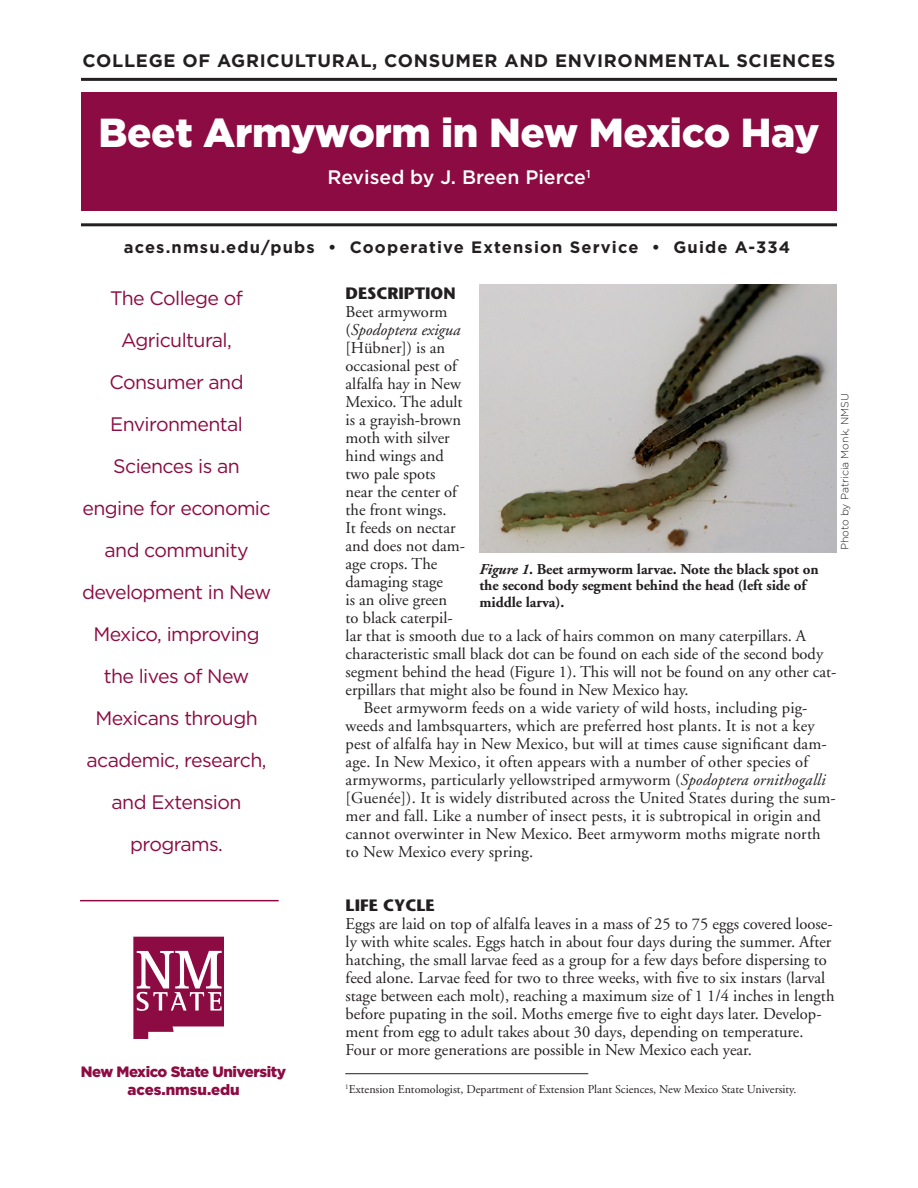
<style>
.page{position:relative;width:918px;height:1188px;background:#fff}
.page>*{position:absolute;margin:0;border:0;box-sizing:border-box;transform-origin:0 0}
.t1{font:900 40.5px "Gotham";letter-spacing:-.01em;color:#fff}
.Clause{font:19.5px/42px "Gotham";letter-spacing:-.03em;color:#8c0b42;text-align:center}
.t2{font:500 19.5px "Gotham";color:#fff}
.t3{font:700 18px "Gotham";letter-spacing:.04em;color:#231f20}
.A_Body_Text_11_12_no{font:16.5px/18px "Adobe Garamond";color:#231f20}
.A_Body_Text_11_12{font:16.5px/18px "Adobe Garamond";letter-spacing:.01em;color:#231f20}
.t4{font:700 16.5px "Gotham";letter-spacing:.07em;color:#231f20}
.A_Subtitle1_11_12_AL{font:700 16.5px "Stone Sans";color:#231f20}
.t5{font:700 15px/16.5px "Adobe Garamond";letter-spacing:-.005em;color:#231f20}
.t6{font:900 15px "Gotham";letter-spacing:-.03em;color:#8c0b42}
.t7{font:900 15px "Gotham";color:#8c0b42}
.Footnote{font:12px "Adobe Garamond";color:#231f20}
.Footnote-2{font:300 10.5px "Gotham";color:#231f20}
.s1{font-style:italic}
.s2{font-family:"Adobe Garamond Pro";font-style:italic}
</style>
<div class="page">
<hr style="left:345px;top:1073px;width:243px;height:1px;background:#231f20">
<hr style="left:81px;top:78px;width:756px;height:3px;background:#231f20">
<hr style="left:81px;top:223px;width:756px;height:3px;background:#231f20">
<div style="left:81px;top:92px;width:756px;height:119px;background:#8c0b42"></div>
<hr style="left:80px;top:900px;width:199px;height:1px;background:#8c0b42">
<img style="left:133px;top:936px;width:91px;height:103px">
<img style="left:480px;top:284px;width:357px;height:268px">
<p class="t3" style="left:83px;top:49px;width:754px">COLLEGE OF AGRICULTURAL, CONSUMER AND ENVIRONMENTAL SCIENCES</p>
<p class="t1" style="left:99px;top:105px;width:722px">Beet Armyworm in New Mexico Hay</p>
<p class="t2" style="left:327px;top:165px;width:265px">Revised by J. Breen Pierce<sup>1</sup></p>
<p class="t4" style="left:124px;top:236px;width:668px">aces.nmsu.edu/pubs • Cooperative Extension Service • Guide A-334</p>
<p class="Clause" style="left:82px;top:277px;width:191px">The College of<br>Agricultural,<br>Consumer and<br>Environmental<br>Sciences is an engine for economic and community development in New<br>Mexico, improving the lives of New<br>Mexicans through academic, research, and Extension programs.</p>
<p class="A_Subtitle1_11_12_AL" style="left:346px;top:283px;width:112px">DESCRIPTION</p>
<p class="A_Body_Text_11_12_no" style="left:346px;top:303px;width:492px">Beet armyworm<br>(<span class="s1">Spodoptera exigua<br></span>[Hübner]) is an<br>occasional pest of<br>alfalfa hay in New<br>Mexico. The adult<br>is a grayish-brown<br>moth with silver<br>hind wings and<br>two pale spots<br>near the center of<br>the front wings.<br>It feeds on nectar<br>and does not dam-<br>age crops. The<br>damaging stage<br>is an olive green<br>to black caterpil-<br>lar that is smooth due to a lack of hairs common on many caterpillars. A characteristic small black dot can be found on each side of the second body segment behind the head (Figure 1). This will not be found on any other cat&shy;erpillars that might also be found in New Mexico hay.</p>
<p class="A_Body_Text_11_12" style="left:346px;top:699px;width:492px;text-indent:18px">Beet armyworm feeds on a wide variety of wild hosts, including pig&shy;weeds and lambsquarters, which are preferred host plants. It is not a key pest of alfalfa hay in New Mexico, but will at times cause significant dam&shy;age. In New Mexico, it often appears with a number of other species of armyworms, particularly yellowstriped armyworm (<span class="s1">Spodoptera ornithogalli </span>[Guenée]). It is widely distributed across the United States during the sum&shy;mer and fall. Like a number of insect pests, it is subtropical in origin and cannot overwinter in New Mexico. Beet armyworm moths migrate north to New Mexico every spring.</p>
<p class="A_Subtitle1_11_12_AL" style="left:346px;top:895px;width:91px">LIFE CYCLE</p>
<p class="A_Body_Text_11_12_no" style="left:346px;top:915px;width:490px">Eggs are laid on top of alfalfa leaves in a mass of 25 to 75 eggs covered loose&shy;ly with white scales. Eggs hatch in about four days during the summer. After hatching, the small larvae feed as a group for a few days before dispersing to feed alone. Larvae feed for two to three weeks, with five to six instars (larval stage between each molt), reaching a maximum size of 1 1/4 inches in length before pupating in the soil. Moths emerge five to eight days later. Develop&shy;ment from egg to adult takes about 30 days, depending on temperature.<br>Four or more generations are possible in New Mexico each year.</p>
<p class="Footnote-2" style="left:838px;top:550px;width:159px;rotate:-90deg">Photo by Patricia Monk, NMSU</p>
<p class="t5" style="left:480px;top:561px;width:341px"><span class="s2">Figure 1</span>. Beet armyworm larvae. Note the black spot on the second body segment behind the head (left side of middle larva).</p>
<p class="t6" style="left:81px;top:1061px;width:207px">New Mexico State University</p>
<p class="t7" style="left:127px;top:1079px;width:114px">aces.nmsu.edu</p>
<p class="Footnote" style="left:345px;top:1083px;width:453px"><sup>1</sup>Extension Entomologist, Department of Extension Plant Sciences, New Mexico State University.</p>
</div>
